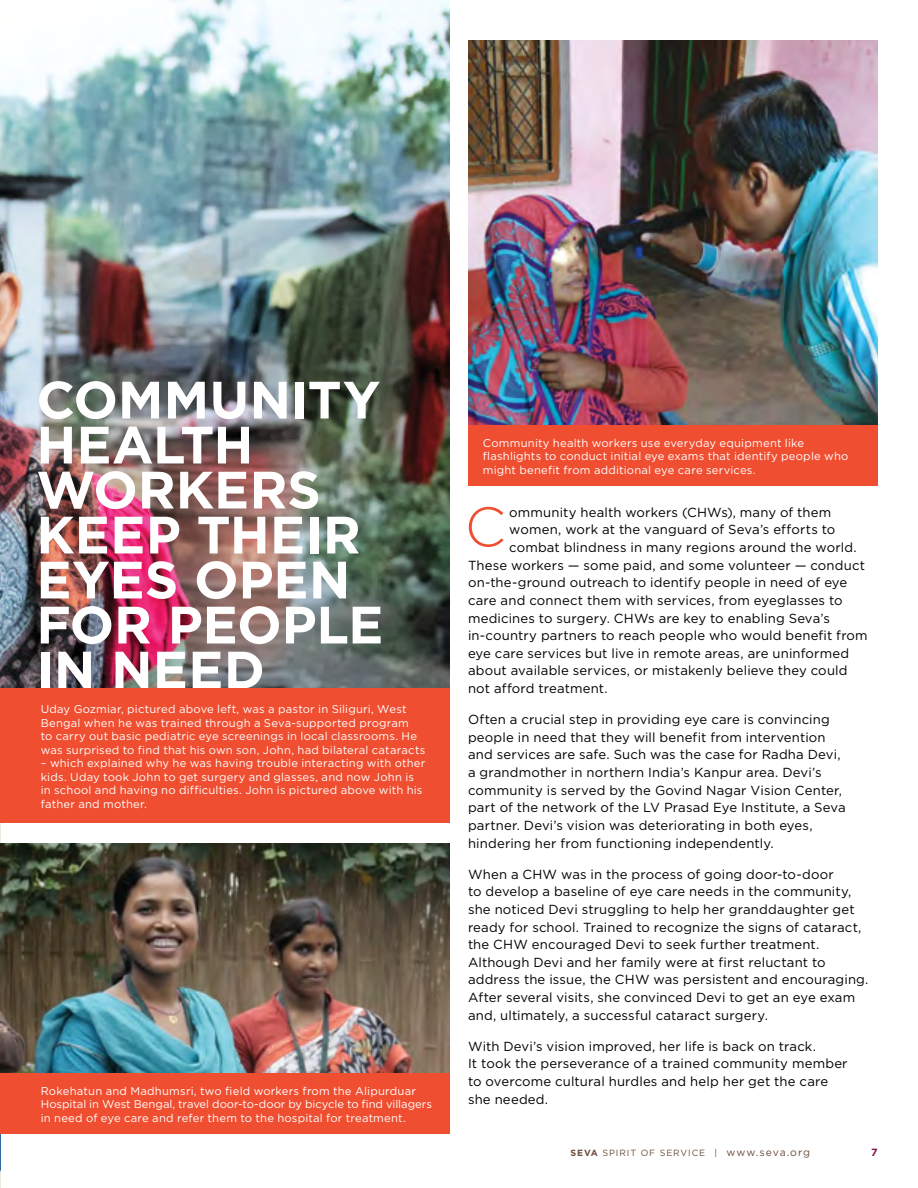
<style>
.page{position:relative;width:918px;height:1188px;background:#fff}
.page>*{position:absolute;margin:0;border:0;box-sizing:border-box;transform-origin:0 0}
.t1{font:300 55.5px "Gotham";color:#f04e30}
.t2{font:700 52.5px/45px "Gotham";color:#fff}
.t3{font:13.2px/17.7px "Gotham";letter-spacing:.01em;color:#000}
.t4{font:11.25px/13.5px "Gotham";letter-spacing:.015em;color:#fff}
.t5{font:700 10.5px "Gotham";color:#821a51}
.t6{font:9px "Gotham";letter-spacing:.1em;color:#6c4d3e}
.s1{font-weight:700}
.s2{font-size:10.5px}
</style>
<div class="page">
<img style="left:0;top:824px;width:1px;height:364px">
<img style="left:0;top:0;width:450px;height:688px">
<div style="left:0;top:688px;width:450px;height:136px;background:#f04e30"></div>
<img style="left:0;top:844px;width:450px;height:229px">
<div style="left:0;top:1073px;width:450px;height:61px;background:#f04e30"></div>
<img style="left:468px;top:40px;width:410px;height:385px">
<div style="left:468px;top:425px;width:410px;height:61px;background:#f04e30"></div>
<h2 class="t2" style="left:36px;top:377px;width:349px">COMMUNITY<br>HEALTH<br>WORKERS<br>KEEP THEIR<br>EYES OPEN<br>FOR PEOPLE<br>IN NEED</h2>
<p class="t4" style="left:41px;top:702px;width:386px">Uday Gozmiar, pictured above left, was a pastor in Siliguri, West Bengal when he was trained through a Seva-supported program<br>to carry out basic pediatric eye screenings in local classrooms. He was surprised to find that his own son, John, had bilateral cataracts</p>
<p class="t4" style="left:41px;top:756px;width:386px">– which explained why he was having trouble interacting with other kids. Uday took John to get surgery and glasses, and now John is in school and having no difficulties. John is pictured above with his father and mother.</p>
<p class="t4" style="left:41px;top:1084px;width:393px">Rokehatun and Madhumsri, two field workers from the Alipurduar<br>Hospital in West Bengal, travel door-to-door by bicycle to find villagers in need of eye care and refer them to the hospital for treatment.</p>
<p class="t4" style="left:483px;top:436px;width:367px">Community health workers use everyday equipment like flashlights to conduct initial eye exams that identify people who might benefit from additional eye care services.</p>
<h1 class="t1" style="left:465px;top:492px;width:42px">C</h1>
<p class="t3" style="left:509px;top:503px;width:324px">ommunity health workers (CHWs), many of them</p>
<p class="t3" style="left:509px;top:521px;width:328px">women, work at the vanguard of Seva’s efforts to</p>
<p class="t3" style="left:509px;top:538px;width:349px">combat blindness in many regions around the world.</p>
<p class="t3" style="left:468px;top:556px;width:399px">These workers — some paid, and some volunteer — conduct</p>
<p class="t3" style="left:468px;top:573px;width:381px">on-the-ground outreach to identify people in need of eye</p>
<p class="t3" style="left:468px;top:591px;width:376px">care and connect them with services, from eyeglasses to</p>
<p class="t3" style="left:468px;top:609px;width:363px">medicines to surgery. CHWs are key to enabling Seva’s</p>
<p class="t3" style="left:468px;top:626px;width:401px">in-country partners to reach people who would benefit from</p>
<p class="t3" style="left:468px;top:644px;width:383px">eye care services but live in remote areas, are uninformed</p>
<p class="t3" style="left:468px;top:662px;width:381px">about available services, or mistakenly believe they could</p>
<p class="t3" style="left:468px;top:679px;width:141px">not afford treatment.</p>
<p class="t3" style="left:468px;top:710px;width:379px">Often a crucial step in providing eye care is convincing people in need that they will benefit from intervention and services are safe. Such was the case for Radha Devi, a grandmother in northern India’s Kanpur area. Devi’s community is served by the Govind Nagar Vision Center, part of the network of the LV Prasad Eye Institute, a Seva partner. Devi’s vision was deteriorating in both eyes, hindering her from functioning independently.</p>
<p class="t3" style="left:468px;top:865px;width:402px">When a CHW was in the process of going door-to-door<br>to develop a baseline of eye care needs in the community, she noticed Devi struggling to help her granddaughter get ready for school. Trained to recognize the signs of cataract, the CHW encouraged Devi to seek further treatment.<br>Although Devi and her family were at first reluctant to address the issue, the CHW was persistent and encouraging.<br>After several visits, she convinced Devi to get an eye exam and, ultimately, a successful cataract surgery.</p>
<p class="t3" style="left:468px;top:1037px;width:381px">With Devi’s vision improved, her life is back on track.<br>It took the perseverance of a trained community member to overcome cultural hurdles and help her get the care she needed.</p>
<p class="t6" style="left:570px;top:1147px;width:241px"><span class="s1">SEVA</span> SPIRIT OF SERVICE | <span class="s2">www.seva.org</span></p>
<p class="t5" style="left:871px;top:1145px;width:8px">7</p>
</div>
